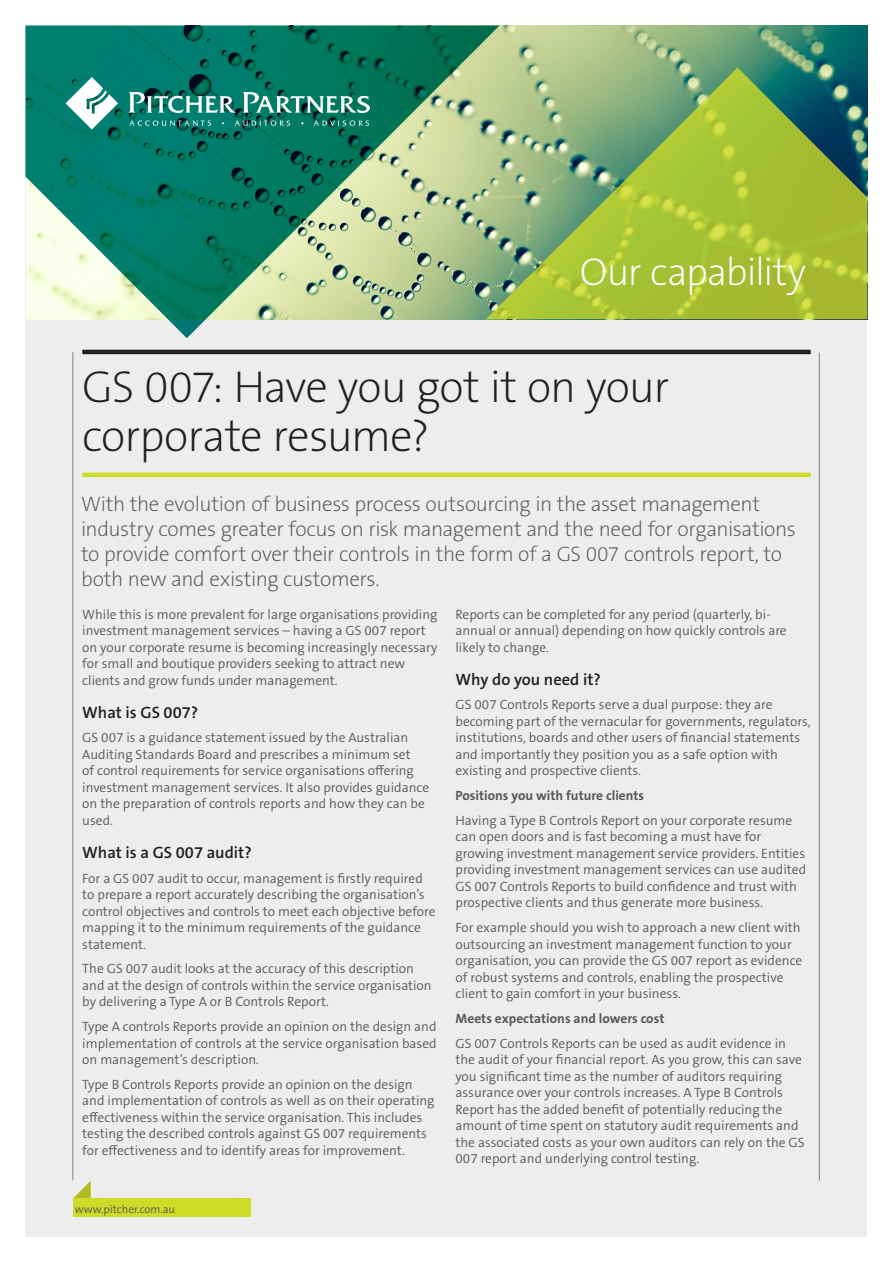
<style>
.page{position:relative;width:893px;height:1263px;background:#fff}
.page>*{position:absolute;margin:0;border:0;box-sizing:border-box;transform-origin:0 0}
.Sub_heading_large_li{font:200 45px/49.5px "The Sans B W2";letter-spacing:-.025em;color:#231f20}
.t1{font:200 39px "The Sans B W2";letter-spacing:-.02em;color:#fff}
.Intro_Para{font:200 21px/24.8px "The Sans B W2";letter-spacing:-.02em;color:#57585a}
.Body_Heading{font:600 16.5px "The Sans B W6";color:#231f20}
.Body_Copy{font:300 13.5px/16.5px "The Sans B W4";color:#57585a}
.Body_Copy-2{font:700 13.5px "The Sans B W7";color:#57585a}
.t2{font:300 11.25px "The Sans B W4";color:#57585a}
</style>
<div class="page">
<div style="left:26px;top:26px;width:841px;height:1211px;background:#ededee"></div>
<hr style="left:819px;top:353px;width:1px;height:828px;background:#808285">
<hr style="left:72px;top:352px;width:1px;height:828px;background:#808285">
<img style="left:499px;top:26px;width:368px;height:41px">
<hr style="left:82px;top:350px;width:729px;height:4px;background:#231f20">
<hr style="left:82px;top:473px;width:729px;height:4px;background:#cfdc27">
<svg style="left:73px;top:1181px;width:18px;height:18px"></svg>
<div style="left:73px;top:1199px;width:178px;height:18px;background:#cfdc27"></div>
<svg style="left:26px;top:26px;width:473px;height:312px;background:#59a286"></svg>
<svg style="left:129px;top:120px;width:82px;height:6px"></svg>
<svg style="left:234px;top:120px;width:56px;height:6px"></svg>
<svg style="left:314px;top:120px;width:55px;height:6px"></svg>
<svg style="left:66px;top:77px;width:52px;height:53px;background:#6fb3ab"></svg>
<svg style="left:129px;top:92px;width:107px;height:21px;background:#4f9a91"></svg>
<svg style="left:243px;top:92px;width:127px;height:21px;background:#53a091"></svg>
<svg style="left:486px;top:67px;width:381px;height:252px;background:#92b353"></svg>
<h2 class="t1" style="left:580px;top:247px;width:228px">Our capability</h2>
<p class="Sub_heading_large_li" style="left:82px;top:362px;width:588px">GS 007: Have you got it on your corporate resume?</p>
<p class="Intro_Para" style="left:81px;top:492px;width:716px">With the evolution of business process outsourcing in the asset management industry comes greater focus on risk management and the need for organisations to provide comfort over their controls in the form of a GS 007 controls report, to both new and existing customers.</p>
<p class="Body_Copy" style="left:82px;top:606px;width:357px">While this is more prevalent for large organisations providing investment management services – having a GS 007 report on your corporate resume is becoming increasingly necessary for small and boutique providers seeking to attract new clients and grow funds under management.</p>
<p class="Body_Heading" style="left:82px;top:701px;width:117px">What is GS 007?</p>
<p class="Body_Copy" style="left:82px;top:730px;width:348px">GS 007 is a guidance statement issued by the Australian Auditing Standards Board and prescribes a minimum set<br>of control requirements for service organisations offering investment management services. It also provides guidance on the preparation of controls reports and how they can be used.</p>
<p class="Body_Heading" style="left:82px;top:842px;width:171px">What is a GS 007 audit?</p>
<p class="Body_Copy" style="left:82px;top:870px;width:355px">For a GS 007 audit to occur, management is firstly required to prepare a report accurately describing the organisation’s control objectives and controls to meet each objective before mapping it to the minimum requirements of the guidance statement.</p>
<p class="Body_Copy" style="left:82px;top:961px;width:351px">The GS 007 audit looks at the accuracy of this description and at the design of controls within the service organisation by delivering a Type A or B Controls Report.</p>
<p class="Body_Copy" style="left:82px;top:1018px;width:356px;text-align:justify">Type A controls Reports provide an opinion on the design and implementation of controls at the service organisation based on management’s description.</p>
<p class="Body_Copy" style="left:82px;top:1076px;width:354px">Type B Controls Reports provide an opinion on the design and implementation of controls as well as on their operating effectiveness within the service organisation. This includes testing the described controls against GS 007 requirements for effectiveness and to identify areas for improvement.</p>
<p class="t2" style="left:75px;top:1202px;width:102px">www.pitcher.com.au</p>
<p class="Body_Copy" style="left:455px;top:606px;width:333px">Reports can be completed for any period (quarterly, bi&shy;annual or annual) depending on how quickly controls are likely to change.</p>
<p class="Body_Heading" style="left:455px;top:668px;width:147px">Why do you need it?</p>
<p class="Body_Copy" style="left:455px;top:697px;width:357px">GS 007 Controls Reports serve a dual purpose: they are becoming part of the vernacular for governments, regulators, institutions, boards and other users of financial statements and importantly they position you as a safe option with existing and prospective clients.</p>
<p class="Body_Copy-2" style="left:455px;top:787px;width:190px">Positions you with future clients</p>
<p class="Body_Copy" style="left:455px;top:812px;width:352px">Having a Type B Controls Report on your corporate resume can open doors and is fast becoming a must have for growing investment management service providers. Entities providing investment management services can use audited GS 007 Controls Reports to build confidence and trust with prospective clients and thus generate more business.</p>
<p class="Body_Copy" style="left:455px;top:919px;width:348px">For example should you wish to approach a new client with outsourcing an investment management function to your organisation, you can provide the GS 007 report as evidence of robust systems and controls, enabling the prospective client to gain comfort in your business.</p>
<p class="Body_Copy-2" style="left:455px;top:1010px;width:210px">Meets expectations and lowers cost</p>
<p class="Body_Copy" style="left:455px;top:1035px;width:351px">GS 007 Controls Reports can be used as audit evidence in the audit of your financial report. As you grow, this can save you significant time as the number of auditors requiring assurance over your controls increases. A Type B Controls Report has the added benefit of potentially reducing the amount of time spent on statutory audit requirements and the associated costs as your own auditors can rely on the GS 007 report and underlying control testing.</p>
</div>
